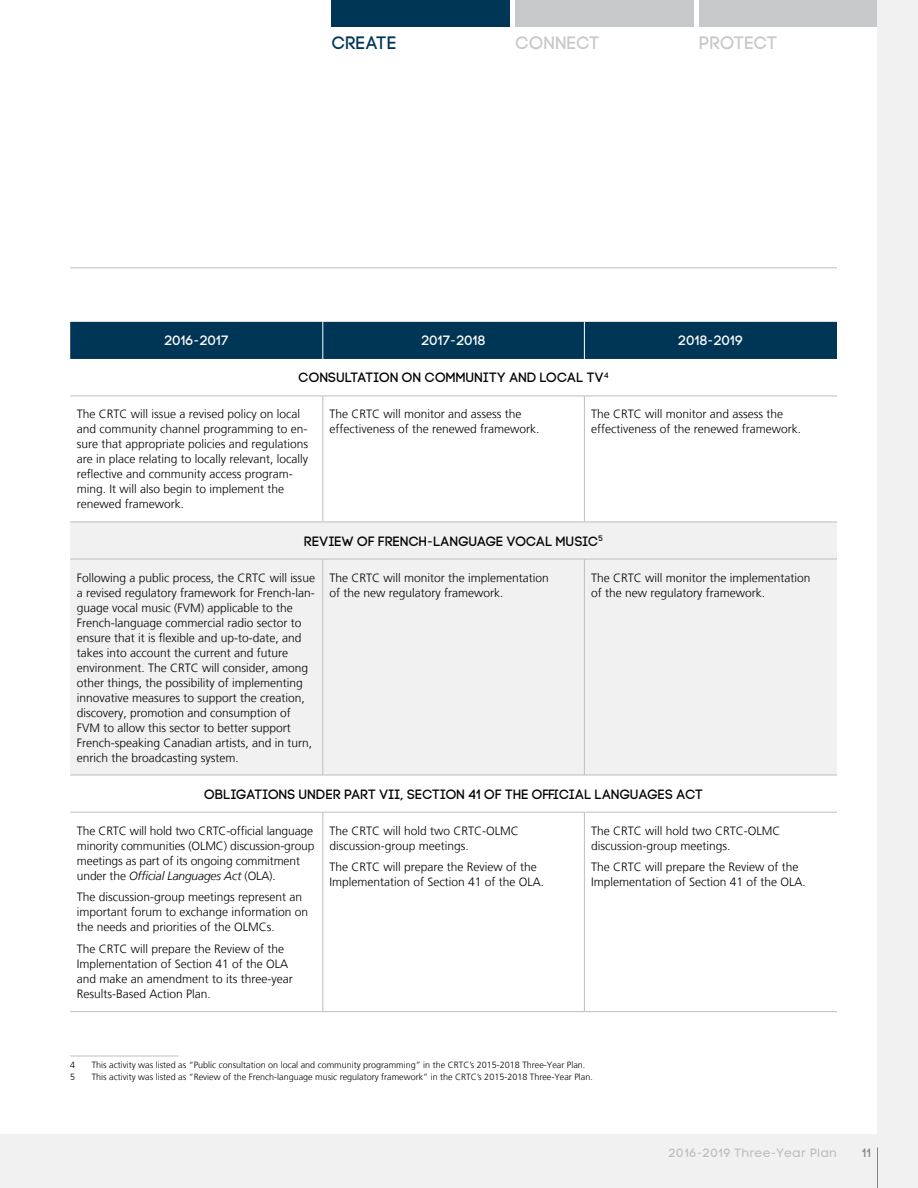
<style>
.page{position:relative;width:918px;height:1188px;background:#fff}
.page>*{position:absolute;margin:0;border:0;box-sizing:border-box;transform-origin:0 0}
.t1{font:18px "Code Pro";color:#c7c8ca}
.t2{font:18px "Code Pro";color:#003655}
.t3{font:13.5px "Code Pro";color:#000}
.t4{font:13.5px "Code Pro";letter-spacing:.015em;color:#fff}
.t5{font:300 12px/15px "Frutiger LT";color:#000}
.t6{font:12px "Code Pro LC";letter-spacing:.025em;color:#bcbec0}
.t7{font:12px "Code Pro";color:#808285}
.t8{font:300 9px "Frutiger LT";color:#000}
.s1{font-style:italic}
</style>
<div class="page">
<div style="left:0;top:1134px;width:918px;height:54px;background:#f1f1f2"></div>
<div style="left:699px;top:0;width:179px;height:27px;background:#c7c8ca"></div>
<div style="left:516px;top:0;width:178px;height:27px;background:#c7c8ca"></div>
<div style="left:332px;top:0;width:178px;height:27px;background:#003655"></div>
<div style="left:878px;top:0;width:40px;height:1188px;background:#f1f1f2"></div>
<hr style="left:877px;top:1148px;width:1px;height:40px;background:#808285">
<hr style="left:70px;top:268px;width:767px;height:1px;background:#bcbec0">
<div style="left:70px;top:322px;width:767px;height:37px;background:#003655"></div>
<div style="left:70px;top:523px;width:767px;height:252px;background:#f1f1f2"></div>
<hr style="left:323px;top:396px;width:1px;height:126px;background:#bcbec0">
<hr style="left:584px;top:396px;width:1px;height:126px;background:#bcbec0">
<hr style="left:323px;top:559px;width:1px;height:216px;background:#bcbec0">
<hr style="left:584px;top:559px;width:1px;height:216px;background:#bcbec0">
<hr style="left:323px;top:812px;width:1px;height:199px;background:#bcbec0">
<hr style="left:584px;top:812px;width:1px;height:199px;background:#bcbec0">
<hr style="left:323px;top:322px;width:1px;height:37px;background:#fff">
<hr style="left:584px;top:322px;width:1px;height:37px;background:#fff">
<hr style="left:70px;top:396px;width:253px;height:1px;background:#bcbec0">
<hr style="left:323px;top:396px;width:261px;height:1px;background:#bcbec0">
<hr style="left:584px;top:396px;width:253px;height:1px;background:#bcbec0">
<hr style="left:70px;top:522px;width:253px;height:1px;background:#bcbec0">
<hr style="left:323px;top:522px;width:261px;height:1px;background:#bcbec0">
<hr style="left:584px;top:522px;width:253px;height:1px;background:#bcbec0">
<hr style="left:70px;top:559px;width:253px;height:1px;background:#bcbec0">
<hr style="left:323px;top:559px;width:261px;height:1px;background:#bcbec0">
<hr style="left:584px;top:559px;width:253px;height:1px;background:#bcbec0">
<hr style="left:70px;top:775px;width:253px;height:1px;background:#bcbec0">
<hr style="left:323px;top:775px;width:261px;height:1px;background:#bcbec0">
<hr style="left:584px;top:775px;width:253px;height:1px;background:#bcbec0">
<hr style="left:70px;top:812px;width:253px;height:1px;background:#bcbec0">
<hr style="left:323px;top:812px;width:261px;height:1px;background:#bcbec0">
<hr style="left:584px;top:812px;width:253px;height:1px;background:#bcbec0">
<hr style="left:70px;top:1011px;width:253px;height:1px;background:#bcbec0">
<hr style="left:323px;top:1011px;width:261px;height:1px;background:#bcbec0">
<hr style="left:584px;top:1011px;width:253px;height:1px;background:#bcbec0">
<hr style="left:70px;top:1056px;width:108px;height:1px;background:#bcbec0">
<h1 class="t2" style="left:332px;top:33px;width:66px">CREATE</h1>
<h1 class="t1" style="left:516px;top:33px;width:86px">CONNECT</h1>
<h1 class="t1" style="left:699px;top:33px;width:79px">PROTECT</h1>
<p class="t4" style="left:164px;top:333px;width:66px">2016-2017</p>
<p class="t4" style="left:421px;top:333px;width:66px">2017-2018</p>
<p class="t4" style="left:678px;top:333px;width:66px">2018-2019</p>
<p class="t3" style="left:299px;top:370px;width:311px">CONSULTATION ON COMMUNITY AND LOCAL TV<sup>4</sup></p>
<p class="t5" style="left:77px;top:407px;width:233px">The CRTC will issue a revised policy on local and community channel programming to en&shy;sure that appropriate policies and regulations are in place relating to locally relevant, locally reflective and community access program&shy;ming. It will also begin to implement the renewed framework.</p>
<p class="t5" style="left:330px;top:407px;width:212px">The CRTC will monitor and assess the effectiveness of the renewed framework.</p>
<p class="t5" style="left:591px;top:407px;width:211px">The CRTC will monitor and assess the effectiveness of the renewed framework.</p>
<p class="t3" style="left:304px;top:533px;width:300px">REVIEW OF FRENCH-LANGUAGE VOCAL MUSIC<sup>5</sup></p>
<p class="t5" style="left:77px;top:570px;width:240px">Following a public process, the CRTC will issue a revised regulatory framework for French-lan&shy;guage vocal music (FVM) applicable to the French-language commercial radio sector to ensure that it is flexible and up-to-date, and takes into account the current and future environment. The CRTC will consider, among other things, the possibility of implementing innovative measures to support the creation, discovery, promotion and consumption of FVM to allow this sector to better support French-speaking Canadian artists, and in turn, enrich the broadcasting system.</p>
<p class="t5" style="left:330px;top:570px;width:221px">The CRTC will monitor the implementation of the new regulatory framework.</p>
<p class="t5" style="left:591px;top:570px;width:221px">The CRTC will monitor the implementation of the new regulatory framework.</p>
<p class="t3" style="left:204px;top:786px;width:500px">OBLIGATIONS UNDER PART VII, SECTION 41 OF THE OFFICIAL LANGUAGES ACT</p>
<p class="t5" style="left:77px;top:823px;width:239px">The CRTC will hold two CRTC-official language minority communities (OLMC) discussion-group meetings as part of its ongoing commitment under the <span class="s1">Official Languages Act</span> (OLA).</p>
<p class="t5" style="left:77px;top:890px;width:233px">The discussion-group meetings represent an important forum to exchange information on the needs and priorities of the OLMCs.</p>
<p class="t5" style="left:77px;top:942px;width:218px">The CRTC will prepare the Review of the Implementation of Section 41 of the OLA and make an amendment to its three-year Results-Based Action Plan.</p>
<p class="t5" style="left:330px;top:823px;width:191px">The CRTC will hold two CRTC-OLMC discussion-group meetings.</p>
<p class="t5" style="left:330px;top:860px;width:216px">The CRTC will prepare the Review of the<br>Implementation of Section 41 of the OLA.</p>
<p class="t5" style="left:591px;top:823px;width:191px">The CRTC will hold two CRTC-OLMC discussion-group meetings.</p>
<p class="t5" style="left:591px;top:860px;width:216px">The CRTC will prepare the Review of the<br>Implementation of Section 41 of the OLA.</p>
<p class="t8" style="left:70px;top:1060px;width:7px">4</p>
<p class="t8" style="left:92px;top:1060px;width:495px">This activity was listed as “Public consultation on local and community programming” in the CRTC’s 2015-2018 Three-Year Plan.</p>
<p class="t8" style="left:70px;top:1072px;width:7px">5</p>
<p class="t8" style="left:92px;top:1072px;width:503px">This activity was listed as “Review of the French-language music regulatory framework” in the CRTC’s 2015-2018 Three-Year Plan.</p>
<p class="t6" style="left:668px;top:1145px;width:170px">2016-2019 Three-Year Plan</p>
<p class="t7" style="left:862px;top:1146px;width:10px">11</p>
</div>
